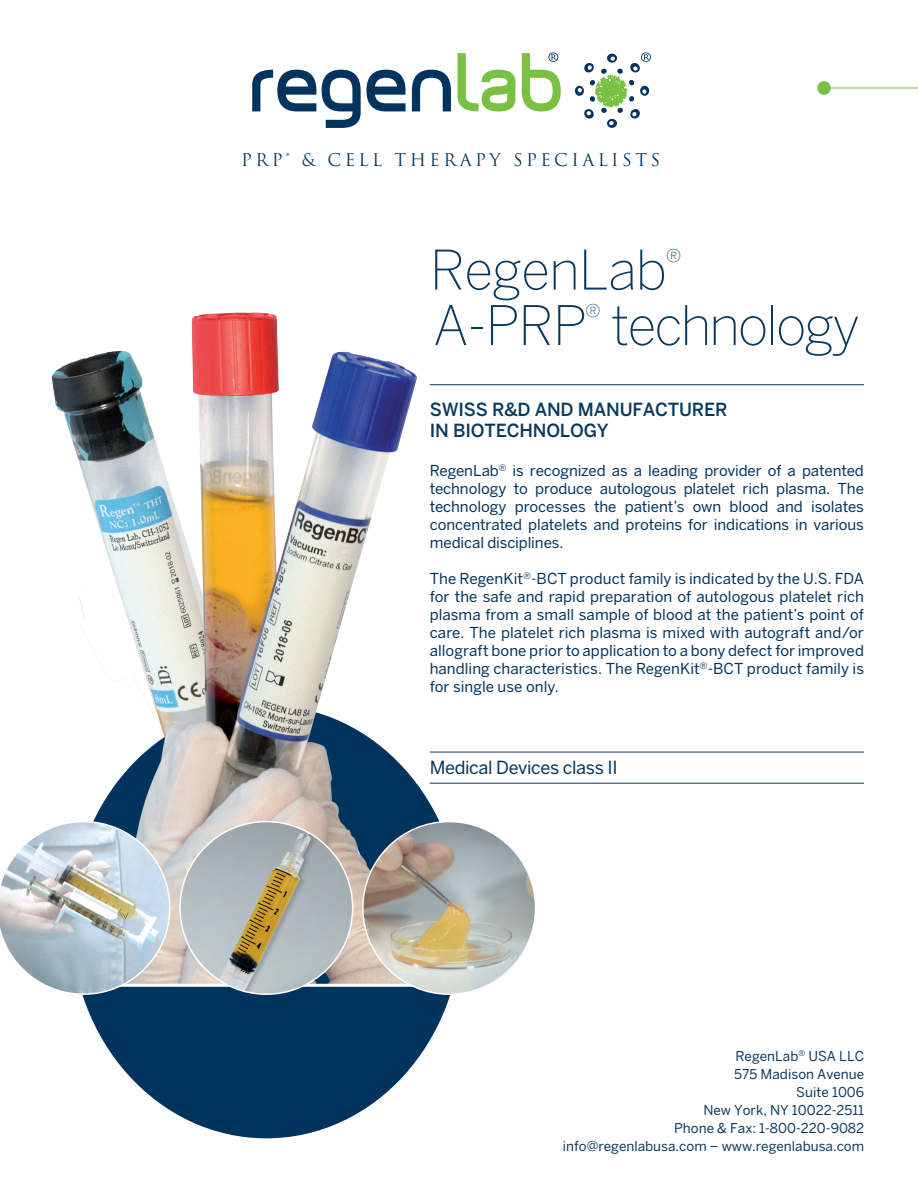
<style>
.page{position:relative;width:918px;height:1188px;background:#fff}
.page>*{position:absolute;margin:0;border:0;box-sizing:border-box;transform-origin:0 0}
.t1{font:200 54px "Benton Sans";letter-spacing:-.03em;color:#0a395c}
.t2{font:53.85px "Trajan Pro";color:#0a395c}
.t3{font:500 18px "Benton Sans";letter-spacing:-.01em;color:#0a395c}
.t4{font:18px "Benton Sans";letter-spacing:-.02em;color:#00345e}
.t5{font:200 17.55px "Benton Sans";color:#0a395c}
.t6{font:17.1px "Trajan Pro";letter-spacing:.2em;color:#0a395c}
.t7{font:15px/18px "Benton Sans";letter-spacing:-.005em;color:#00345e;text-align:justify}
.t8{font:13.5px "Benton Sans";color:#0a395c}
</style>
<div class="page">
<hr style="left:830px;top:88px;width:88px;height:1px;background:#79c142">
<div style="left:817px;top:81px;width:14px;height:14px;background:#79c142;border-radius:50%"></div>
<svg style="left:82px;top:987px;width:368px;height:151px;fill:#00345e"></svg>
<img style="left:51px;top:312px;width:455px;height:671px">
<hr style="left:430px;top:783px;width:434px;height:1px;background:#0a395c">
<hr style="left:430px;top:384px;width:434px;height:1px;background:#0a395c">
<hr style="left:430px;top:752px;width:434px;height:1px;background:#0a395c">
<svg style="left:252px;top:70px;width:64px;height:41px"></svg>
<svg style="left:322px;top:70px;width:84px;height:58px"></svg>
<svg style="left:412px;top:70px;width:39px;height:41px"></svg>
<svg style="left:458px;top:53px;width:57px;height:58px"></svg>
<svg style="left:522px;top:53px;width:39px;height:58px"></svg>
<svg style="left:575px;top:54px;width:74px;height:74px"></svg>
<svg style="left:0;top:821px;width:171px;height:174px"></svg>
<img style="left:180px;top:822px;width:173px;height:172px;border-radius:86px">
<img style="left:363px;top:822px;width:173px;height:172px;border-radius:86px">
<p class="t2" style="left:548px;top:40px;width:13px">®</p>
<p class="t2" style="left:640px;top:40px;width:13px">®</p>
<p class="t6" style="left:241px;top:149px;width:420px">PRP® &amp; CELL THERAPY SPECIALISTS</p>
<p class="t1" style="left:430px;top:238px;width:239px">RegenLab</p>
<p class="t5" style="left:666px;top:245px;width:17px">®</p>
<p class="t1" style="left:433px;top:294px;width:428px">A-PRP technology</p>
<p class="t5" style="left:586px;top:300px;width:17px">®</p>
<p class="t3" style="left:430px;top:399px;width:299px">SWISS R&amp;D AND MANUFACTURER</p>
<p class="t3" style="left:430px;top:420px;width:181px">IN BIOTECHNOLOGY</p>
<p class="t7" style="left:430px;top:462px;width:436px">RegenLab<sup>®</sup> is recognized as a leading provider of a patented technology to produce autologous platelet rich plasma. The technology processes the patient’s own blood and isolates concentrated platelets and proteins for indications in various medical disciplines.</p>
<p class="t7" style="left:430px;top:570px;width:436px">The RegenKit<sup>®</sup>-BCT product family is indicated by the U.S. FDA for the safe and rapid preparation of autologous platelet rich plasma from a small sample of blood at the patient’s point of care. The platelet rich plasma is mixed with autograft and/or allograft bone prior to application to a bony defect for improved handling characteristics. The RegenKit<sup>®</sup>-BCT product family is for single use only.</p>
<p class="t4" style="left:430px;top:756px;width:189px">Medical Devices class II</p>
<p class="t8" style="left:736px;top:1048px;width:130px">RegenLab<sup>®</sup> USA LLC</p>
<p class="t8" style="left:734px;top:1066px;width:131px">575 Madison Avenue</p>
<p class="t8" style="left:796px;top:1084px;width:69px">Suite 1006</p>
<p class="t8" style="left:703px;top:1102px;width:162px">New York, NY 10022-2511</p>
<p class="t8" style="left:674px;top:1120px;width:192px">Phone &amp; Fax: 1-800-220-9082</p>
<p class="t8" style="left:563px;top:1138px;width:303px">info@regenlabusa.com − www.regenlabusa.com</p>
</div>
